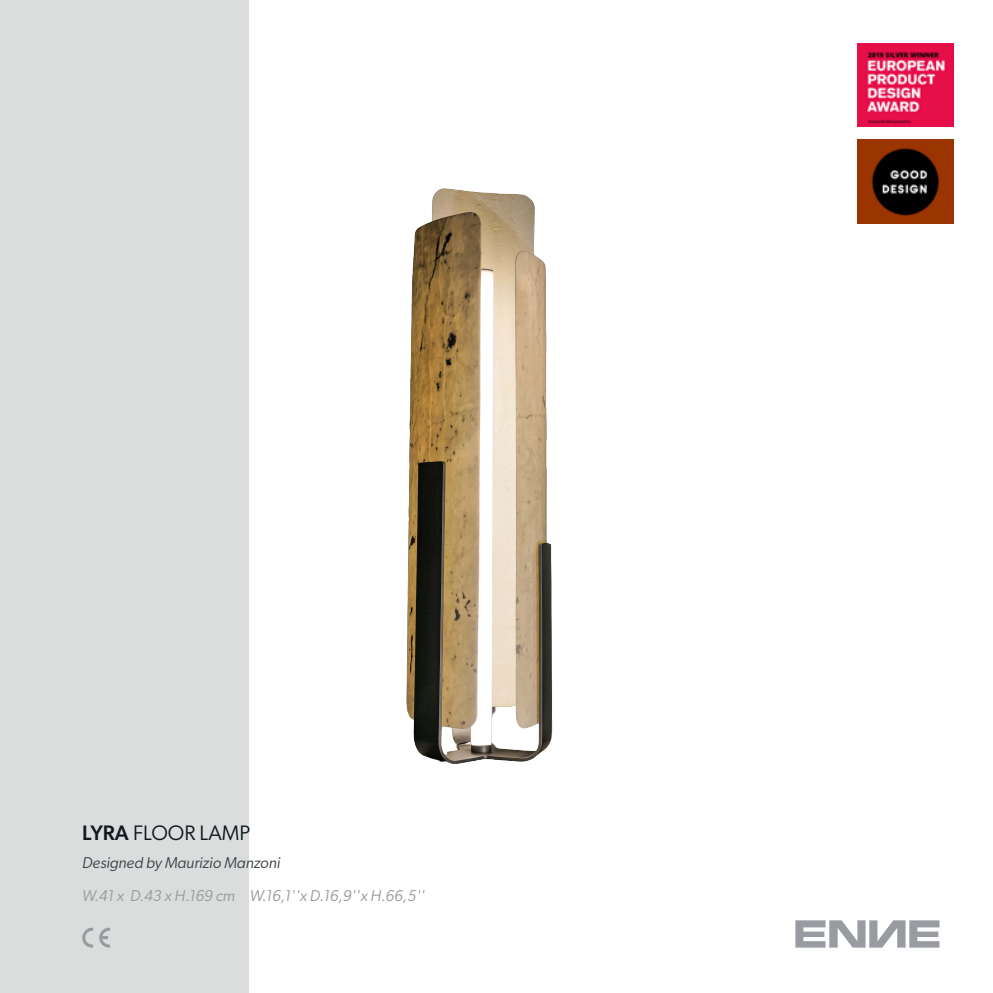
<style>
.page{position:relative;width:993px;height:993px;background:#fff}
.page>*{position:absolute;margin:0;border:0;box-sizing:border-box;transform-origin:0 0}
.t1{font:21px "Gibson";color:#101820}
.t2{font:italic 15.75px "Gibson";color:#989b9f}
.t3{font:italic 15.75px "Gibson";color:#3d444a}
.s1{font-weight:500}
</style>
<div class="page">
<div style="left:0;top:0;width:248px;height:992px;background:#dbdddd"></div>
<svg style="left:795px;top:920px;width:144px;height:27px"></svg>
<svg style="left:99px;top:927px;width:11px;height:20px"></svg>
<svg style="left:82px;top:927px;width:11px;height:20px"></svg>
<img style="left:248px;top:43px;width:305px;height:927px">
<img style="left:857px;top:43px;width:95px;height:83px">
<img style="left:857px;top:139px;width:95px;height:84px">
<h1 class="t1" style="left:82px;top:819px;width:170px"><span class="s1">LYRA</span> FLOOR LAMP</h1>
<p class="t3" style="left:82px;top:853px;width:199px">Designed by Maurizio Manzoni</p>
<p class="t2" style="left:82px;top:885px;width:344px">W.41 x D.43 x H.169 cm W.16,1''x D.16,9''x H.66,5''</p>
</div>
